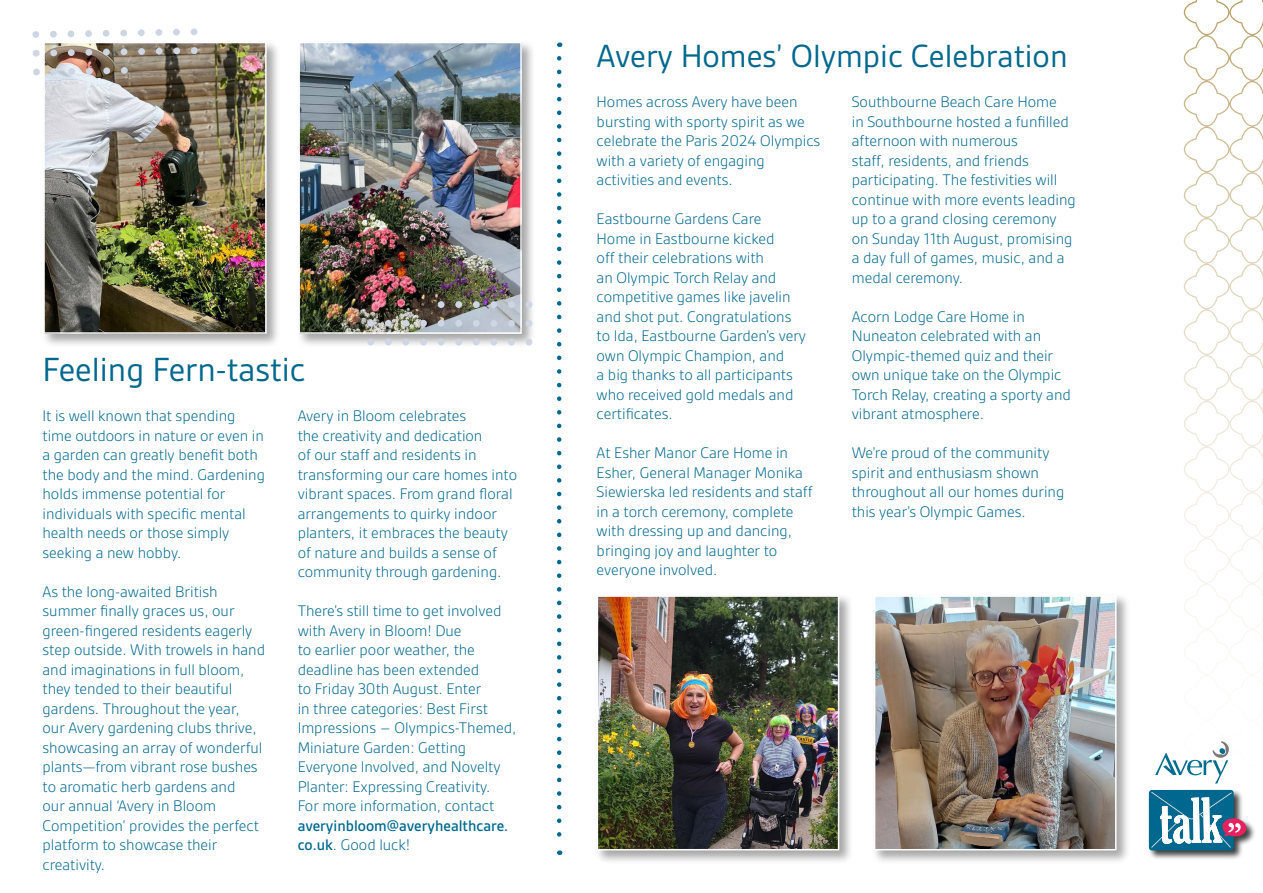
<style>
.page{position:relative;width:1263px;height:893px;background:#fff}
.page>*{position:absolute;margin:0;border:0;box-sizing:border-box;transform-origin:0 0}
.t1{font:36px "Gesta";color:#00688e}
.t2{font:34.5px "Gesta";color:#00688e}
.t3{font:300 16.5px/19.5px "Gesta";color:#00688e}
.t4{font:500 16.5px/19.5px "Gesta";color:#00688e}
.s1{font-weight:300}
</style>
<div class="page">
<div style="left:41px;top:40px;width:240px;height:308px;background:#000;opacity:.35"></div>
<img style="left:46px;top:45px;width:218px;height:286px">
<div style="left:43px;top:42px;width:224px;height:292px;border:2px solid #fff"></div>
<div style="left:296px;top:40px;width:240px;height:308px;background:#000;opacity:.35"></div>
<img style="left:301px;top:45px;width:218px;height:286px">
<div style="left:298px;top:42px;width:224px;height:292px;border:2px solid #fff"></div>
<svg style="left:557px;top:56px;width:4px;height:799px"></svg>
<svg style="left:526px;top:339px;width:6px;height:6px"></svg>
<svg style="left:508px;top:339px;width:7px;height:6px"></svg>
<svg style="left:490px;top:339px;width:7px;height:6px"></svg>
<svg style="left:473px;top:339px;width:7px;height:6px"></svg>
<svg style="left:455px;top:339px;width:7px;height:6px"></svg>
<svg style="left:438px;top:339px;width:6px;height:6px"></svg>
<svg style="left:420px;top:339px;width:7px;height:6px"></svg>
<svg style="left:402px;top:339px;width:7px;height:6px"></svg>
<svg style="left:385px;top:339px;width:7px;height:6px"></svg>
<svg style="left:367px;top:339px;width:7px;height:6px"></svg>
<svg style="left:526px;top:320px;width:6px;height:7px"></svg>
<svg style="left:508px;top:320px;width:7px;height:7px"></svg>
<svg style="left:490px;top:320px;width:7px;height:7px"></svg>
<svg style="left:473px;top:320px;width:7px;height:7px"></svg>
<svg style="left:455px;top:320px;width:7px;height:7px"></svg>
<svg style="left:438px;top:320px;width:6px;height:7px"></svg>
<svg style="left:420px;top:320px;width:7px;height:7px"></svg>
<svg style="left:402px;top:320px;width:7px;height:7px"></svg>
<svg style="left:385px;top:320px;width:7px;height:7px"></svg>
<svg style="left:367px;top:320px;width:7px;height:7px"></svg>
<svg style="left:526px;top:301px;width:6px;height:7px"></svg>
<svg style="left:508px;top:301px;width:7px;height:7px"></svg>
<svg style="left:490px;top:301px;width:7px;height:7px"></svg>
<svg style="left:473px;top:301px;width:7px;height:7px"></svg>
<svg style="left:455px;top:301px;width:7px;height:7px"></svg>
<svg style="left:438px;top:301px;width:6px;height:7px"></svg>
<svg style="left:32px;top:31px;width:7px;height:7px"></svg>
<svg style="left:50px;top:31px;width:7px;height:7px"></svg>
<svg style="left:68px;top:30px;width:6px;height:7px"></svg>
<svg style="left:85px;top:30px;width:7px;height:7px"></svg>
<svg style="left:103px;top:30px;width:7px;height:7px"></svg>
<svg style="left:120px;top:30px;width:7px;height:6px"></svg>
<svg style="left:138px;top:29px;width:7px;height:7px"></svg>
<svg style="left:155px;top:29px;width:7px;height:7px"></svg>
<svg style="left:173px;top:29px;width:7px;height:7px"></svg>
<svg style="left:191px;top:28px;width:6px;height:7px"></svg>
<svg style="left:33px;top:50px;width:7px;height:7px"></svg>
<svg style="left:50px;top:50px;width:7px;height:6px"></svg>
<svg style="left:68px;top:49px;width:7px;height:7px"></svg>
<svg style="left:85px;top:49px;width:7px;height:7px"></svg>
<svg style="left:103px;top:49px;width:7px;height:6px"></svg>
<svg style="left:121px;top:48px;width:6px;height:7px"></svg>
<svg style="left:138px;top:48px;width:7px;height:7px"></svg>
<svg style="left:156px;top:48px;width:7px;height:7px"></svg>
<svg style="left:173px;top:47px;width:7px;height:7px"></svg>
<svg style="left:191px;top:47px;width:7px;height:7px"></svg>
<svg style="left:33px;top:69px;width:7px;height:6px"></svg>
<svg style="left:51px;top:68px;width:6px;height:7px"></svg>
<svg style="left:68px;top:68px;width:7px;height:7px"></svg>
<svg style="left:86px;top:68px;width:7px;height:7px"></svg>
<svg style="left:103px;top:67px;width:7px;height:7px"></svg>
<svg style="left:121px;top:67px;width:7px;height:7px"></svg>
<svg style="left:1184px;top:0;width:79px;height:638px"></svg>
<div style="left:1147px;top:788px;width:109px;height:72px;background:#000;opacity:.75"></div>
<div style="left:1149px;top:790px;width:85px;height:60px;background:#00688e;border-radius:3px"></div>
<svg style="left:1155px;top:741px;width:74px;height:43px"></svg>
<div style="left:594px;top:593px;width:259px;height:271px;background:#000;opacity:.35"></div>
<img style="left:600px;top:598px;width:236px;height:249px">
<div style="left:597px;top:595px;width:242px;height:255px;border:2px solid #fff"></div>
<div style="left:871px;top:593px;width:260px;height:271px;background:#000;opacity:.35"></div>
<img style="left:877px;top:598px;width:236px;height:249px">
<div style="left:874px;top:595px;width:242px;height:255px;border:2px solid #fff"></div>
<svg style="left:1151px;top:792px;width:96px;height:56px"></svg>
<h1 class="t1" style="left:43px;top:349px;width:264px">Feeling Fern-tastic</h1>
<p class="t3" style="left:43px;top:406px;width:224px">It is well known that spending time outdoors in nature or even in a garden can greatly benefit both the body and the mind. Gardening holds immense potential for individuals with specific mental health needs or those simply seeking a new hobby.</p>
<p class="t3" style="left:43px;top:581px;width:224px">As the long-awaited British summer finally graces us, our green-fingered residents eagerly step outside. With trowels in hand and imaginations in full bloom, they tended to their beautiful gardens. Throughout the year, our Avery gardening clubs thrive, showcasing an array of wonderful plants—from vibrant rose bushes to aromatic herb gardens and<br>our annual ‘Avery in Bloom<br>Competition’ provides the perfect platform to showcase their creativity.</p>
<p class="t3" style="left:298px;top:406px;width:221px">Avery in Bloom celebrates<br>the creativity and dedication<br>of our staff and residents in transforming our care homes into vibrant spaces. From grand floral arrangements to quirky indoor planters, it embraces the beauty of nature and builds a sense of community through gardening.</p>
<p class="t3" style="left:298px;top:601px;width:220px">There’s still time to get involved with Avery in Bloom! Due<br>to earlier poor weather, the deadline has been extended<br>to Friday 30th August. Enter<br>in three categories: Best First<br>Impressions – Olympics-Themed,<br>Miniature Garden: Getting<br>Everyone Involved, and Novelty<br>Planter: Expressing Creativity.<br>For more information, contact</p>
<p class="t4" style="left:298px;top:815px;width:212px">averyinbloom@averyhealthcare. co.uk<span class="s1">. Good luck!</span></p>
<h2 class="t2" style="left:597px;top:36px;width:472px">Avery Homes’ Olympic Celebration</h2>
<p class="t3" style="left:852px;top:92px;width:226px">Southbourne Beach Care Home<br>in Southbourne hosted a funfilled afternoon with numerous<br>staff, residents, and friends participating. The festivities will continue with more events leading up to a grand closing ceremony on Sunday 11th August, promising a day full of games, music, and a medal ceremony.</p>
<p class="t3" style="left:852px;top:306px;width:221px">Acorn Lodge Care Home in<br>Nuneaton celebrated with an<br>Olympic-themed quiz and their own unique take on the Olympic<br>Torch Relay, creating a sporty and vibrant atmosphere.</p>
<p class="t3" style="left:852px;top:443px;width:214px">We’re proud of the community spirit and enthusiasm shown throughout all our homes during this year’s Olympic Games.</p>
<p class="t3" style="left:597px;top:92px;width:225px">Homes across Avery have been bursting with sporty spirit as we celebrate the Paris 2024 Olympics with a variety of engaging activities and events.</p>
<p class="t3" style="left:597px;top:209px;width:211px">Eastbourne Gardens Care<br>Home in Eastbourne kicked<br>off their celebrations with<br>an Olympic Torch Relay and competitive games like javelin and shot put. Congratulations to Ida, Eastbourne Garden’s very own Olympic Champion, and<br>a big thanks to all participants who received gold medals and certificates.</p>
<p class="t3" style="left:597px;top:443px;width:217px">At Esher Manor Care Home in<br>Esher, General Manager Monika<br>Siewierska led residents and staff in a torch ceremony, complete with dressing up and dancing, bringing joy and laughter to everyone involved.</p>
</div>
